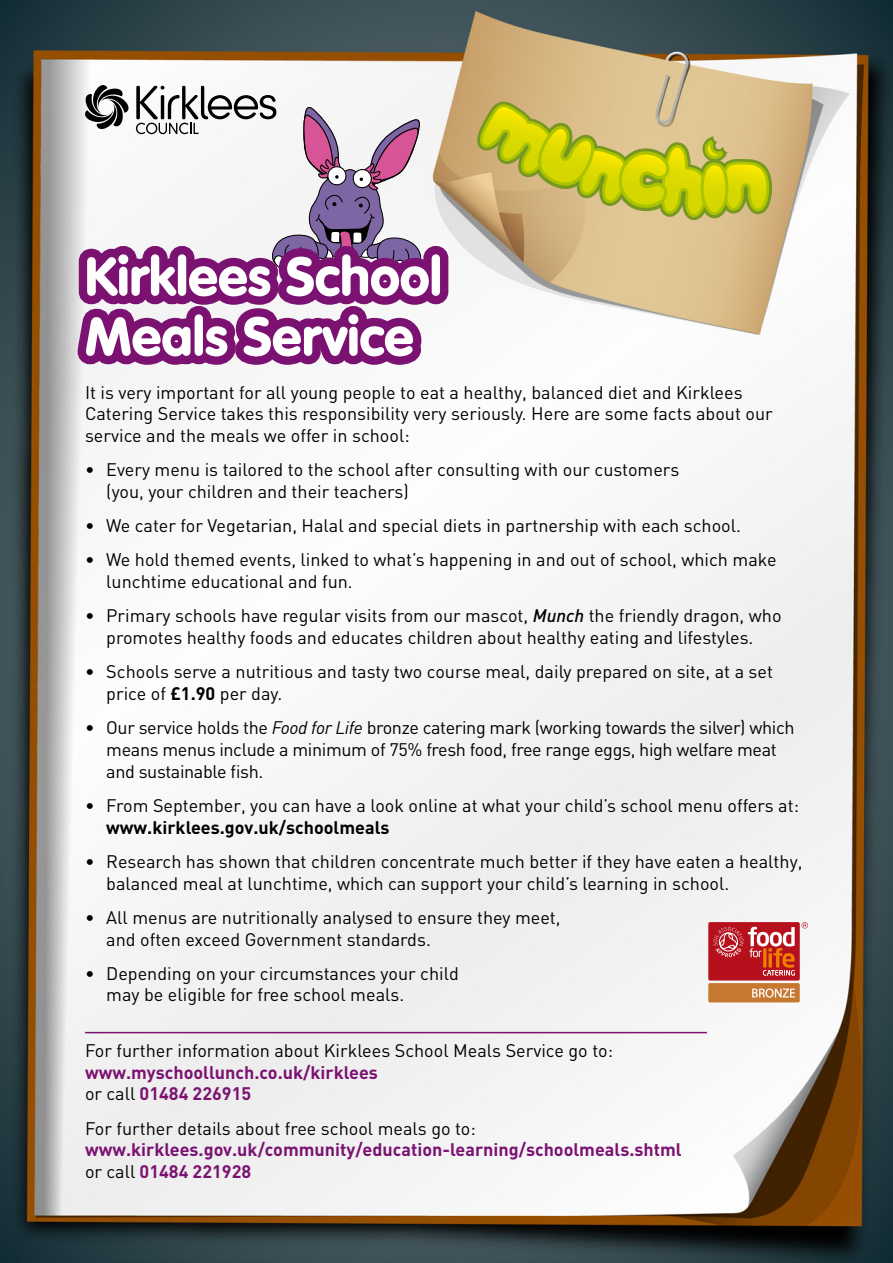
<style>
.page{position:relative;width:893px;height:1263px;background:#fff}
.page>*{position:absolute;margin:0;border:0;box-sizing:border-box;transform-origin:0 0}
.t1{font:900 53.55px/60px "VAG Rounded LT";letter-spacing:.005em;color:#fff}
.t2{font:18px/21.6px "DIN";color:#000}
.t3{font:18px/21.6px "DIN";letter-spacing:-.02em;color:#000}
.t4{font:700 18px/21.6px "DIN";color:#7b1272}
.t5{font:700 18px "DIN";color:#000}
.s1{font-weight:500;font-style:italic}
.s2{font-weight:700}
.s3{font-style:italic}
.s4{font-weight:400;color:#000}
</style>
<div class="page">
<img style="left:0;top:0;width:893px;height:1263px">
<div style="left:423px;top:246px;width:25px;height:58px;border:17px solid #7b1272;border-radius:4px"></div>
<svg style="left:477px;top:102px;width:295px;height:118px;background:#cdc24b"></svg>
<hr style="left:85px;top:1032px;width:622px;height:1px;background:#7b1272">
<div style="left:708px;top:922px;width:92px;height:58px;background:#b6101d;border-radius:2px"></div>
<div style="left:708px;top:983px;width:92px;height:19px;background:#c77830;border-radius:2px"></div>
<svg style="left:713px;top:927px;width:82px;height:48px"></svg>
<svg style="left:802px;top:922px;width:6px;height:6px"></svg>
<svg style="left:752px;top:988px;width:43px;height:10px"></svg>
<svg style="left:68px;top:85px;width:378px;height:291px"></svg>
<h1 class="t1" style="left:85px;top:248px;width:358px">Kirklees School<br>Meals Service</h1>
<p class="t2" style="left:85px;top:382px;width:689px">It is very important for all young people to eat a healthy, balanced diet and Kirklees<br>Catering Service takes this responsibility very seriously. Here are some facts about our service and the meals we offer in school:</p>
<p class="t2" style="left:106px;top:459px;width:574px;text-indent:-21px">• Every menu is tailored to the school after consulting with our customers (you, your children and their teachers)</p>
<p class="t2" style="left:85px;top:515px;width:657px">• We cater for Vegetarian, Halal and special diets in partnership with each school.</p>
<p class="t2" style="left:106px;top:549px;width:672px;text-indent:-21px">• We hold themed events, linked to what’s happening in and out of school, which make lunchtime educational and fun.</p>
<p class="t2" style="left:85px;top:605px;width:698px;text-align:center">• Primary schools have regular visits from our mascot, <span class="s1">Munch</span> the friendly dragon, who promotes healthy foods and educates children about healthy eating and lifestyles.</p>
<p class="t2" style="left:106px;top:661px;width:668px;text-indent:-21px">• Schools serve a nutritious and tasty two course meal, daily prepared on site, at a set price of <span class="s2">£1.90</span> per day.</p>
<p class="t3" style="left:106px;top:717px;width:690px;text-indent:-21px">• Our service holds the <span class="s3">Food for Life</span> bronze catering mark (working towards the silver) which means menus include a minimum of 75% fresh food, free range eggs, high welfare meat and sustainable fish.</p>
<p class="t2" style="left:85px;top:795px;width:716px">• From September, you can have a look online at what your child’s school menu offers at:</p>
<p class="t5" style="left:106px;top:815px;width:285px">www.kirklees.gov.uk/schoolmeals</p>
<p class="t2" style="left:106px;top:851px;width:698px;text-indent:-21px">• Research has shown that children concentrate much better if they have eaten a healthy, balanced meal at lunchtime, which can support your child’s learning in school.</p>
<p class="t2" style="left:106px;top:907px;width:456px;text-indent:-21px">• All menus are nutritionally analysed to ensure they meet, and often exceed Government standards.</p>
<p class="t2" style="left:106px;top:963px;width:354px;text-indent:-21px">• Depending on your circumstances your child may be eligible for free school meals.</p>
<p class="t2" style="left:85px;top:1040px;width:529px">For further information about Kirklees School Meals Service go to:</p>
<p class="t4" style="left:85px;top:1061px;width:294px">www.myschoollunch.co.uk/kirklees <span class="s4">or call</span> 01484 226915</p>
<p class="t2" style="left:85px;top:1118px;width:392px">For further details about free school meals go to:</p>
<p class="t4" style="left:85px;top:1138px;width:598px">www.kirklees.gov.uk/community/education-learning/schoolmeals.shtml <span class="s4">or call</span> 01484 221928</p>
</div>
